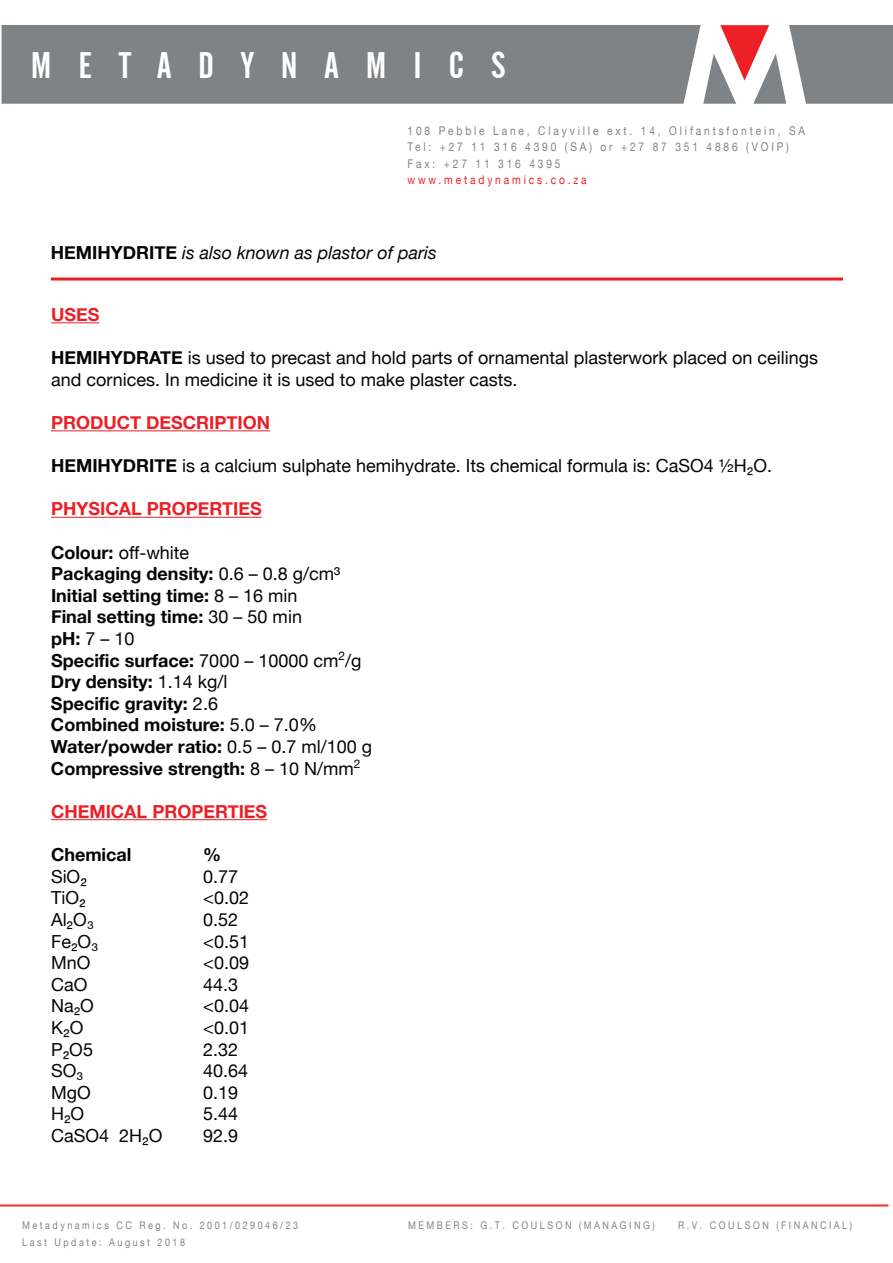
<style>
.page{position:relative;width:893px;height:1263px;background:#fff}
.page>*{position:absolute;margin:0;border:0;box-sizing:border-box;transform-origin:0 0}
.t1{font:36.9px "Alternate Gothic No 2 BT";letter-spacing:.735em;color:#fff}
.t2{font:700 18px/21.6px "Helvetica Neue";color:#040504}
.t3{font:18px/21.6px "Helvetica Neue";color:#040504}
.t4{font:18px "Helvetica Neue";color:#050604}
.t5{font:700 18px "Helvetica Neue";color:#ec1f26}
.t6{font:italic 18px "Helvetica Neue";color:#040504}
.t7{font:700 18px "Helvetica Neue";color:#050604}
.t8{font:12px/16.5px "Helvetica Neue";letter-spacing:.28em;color:#808385;scale:.85 1}
.t9{font:12px "Helvetica Neue";letter-spacing:.28em;color:#ed2026;scale:.85 1}
.t10{font:10.65px/16.5px "Helvetica Neue";letter-spacing:.28em;color:#808385;scale:.85 1}
.s1{font-weight:700;font-style:normal}
.s2{font-weight:700}
.s3{font-weight:400}
.s4{font-weight:400;color:#050504}
</style>
<div class="page">
<hr style="left:51px;top:278px;width:792px;height:3px;background:#ee1d23">
<hr style="left:51px;top:322px;width:48px;height:1px;background:#ec1f26">
<hr style="left:51px;top:430px;width:219px;height:1px;background:#ec1f26">
<hr style="left:51px;top:517px;width:211px;height:1px;background:#ec1f26">
<hr style="left:51px;top:819px;width:216px;height:1px;background:#ec1f26">
<svg style="left:2px;top:25px;width:891px;height:79px;background:#888a8c"></svg>
<svg style="left:720px;top:25px;width:49px;height:56px"></svg>
<hr style="left:0;top:1204px;width:888px;height:2px;background:#ef4734">
<h1 class="t1" style="left:31px;top:45px;width:476px">METADYNAMICS</h1>
<p class="t8" style="left:407px;top:123px;width:469px">108 Pebble Lane, Clayville ext. 14, Olifantsfontein, SA<br>Tel: +27 11 316 4390 (SA) or +27 87 351 4886 (VOIP)<br>Fax: +27 11 316 4395</p>
<p class="t9" style="left:407px;top:171px;width:212px">www.metadynamics.co.za</p>
<p class="t6" style="left:51px;top:240px;width:387px"><span class="s1">HEMIHYDRITE</span> is also known as plastor of paris</p>
<p class="t5" style="left:51px;top:300px;width:50px">USES</p>
<p class="t3" style="left:51px;top:348px;width:769px"><span class="s2">HEMIHYDRATE</span> is used to precast and hold parts of ornamental plasterwork placed on ceilings and cornices. In medicine it is used to make plaster casts.</p>
<p class="t5" style="left:51px;top:408px;width:221px">PRODUCT DESCRIPTION</p>
<p class="t3" style="left:51px;top:456px;width:723px"><span class="s2">HEMIHYDRITE</span> is a calcium sulphate hemihydrate. Its chemical formula is: CaSO4 ½H₂O.</p>
<p class="t5" style="left:51px;top:495px;width:212px">PHYSICAL PROPERTIES</p>
<p class="t2" style="left:51px;top:542px;width:323px">Colour: <span class="s3">off-white<br></span>Packaging density: <span class="s3">0.6 – 0.8 g/cm³<br></span>Initial setting time: <span class="s3">8 – 16 min<br></span>Final setting time: <span class="s3">30 – 50 min<br></span>pH: <span class="s3">7 – 10<br></span>Specific surface: <span class="s3">7000 – 10000 c</span><span class="s4">m</span><sup>2</sup><span class="s3">/g<br></span>Dry density: <span class="s3">1.14 kg/l<br></span>Specific gravity: <span class="s3">2.6<br></span>Combined moisture: <span class="s3">5.0 – 7.0%<br></span>Water/powder ratio: <span class="s3">0.5 – 0.7 ml/100 g<br></span>Compressive strength: <span class="s3">8 – 10 N/mm</span><sup>2</sup></p>
<p class="t5" style="left:51px;top:797px;width:218px">CHEMICAL PROPERTIES</p>
<p class="t7" style="left:51px;top:840px;width:82px">Chemical</p>
<p class="t7" style="left:203px;top:840px;width:19px">%</p>
<p class="t4" style="left:51px;top:863px;width:37px">SiO₂</p>
<p class="t4" style="left:203px;top:863px;width:37px">0.77</p>
<p class="t4" style="left:51px;top:885px;width:36px">TiO₂</p>
<p class="t4" style="left:203px;top:885px;width:47px">&lt;0.02</p>
<p class="t4" style="left:51px;top:906px;width:44px">Al₂O₃</p>
<p class="t4" style="left:203px;top:906px;width:37px">0.52</p>
<p class="t4" style="left:51px;top:928px;width:48px">Fe₂O₃</p>
<p class="t4" style="left:203px;top:928px;width:47px">&lt;0.51</p>
<p class="t4" style="left:51px;top:950px;width:41px">MnO</p>
<p class="t4" style="left:203px;top:950px;width:47px">&lt;0.09</p>
<p class="t4" style="left:51px;top:971px;width:38px">CaO</p>
<p class="t4" style="left:203px;top:971px;width:37px">44.3</p>
<p class="t4" style="left:51px;top:993px;width:45px">Na₂O</p>
<p class="t4" style="left:203px;top:993px;width:47px">&lt;0.04</p>
<p class="t4" style="left:51px;top:1014px;width:34px">K₂O</p>
<p class="t4" style="left:203px;top:1014px;width:47px">&lt;0.01</p>
<p class="t4" style="left:51px;top:1036px;width:44px">P₂O5</p>
<p class="t4" style="left:203px;top:1036px;width:37px">2.32</p>
<p class="t4" style="left:51px;top:1058px;width:34px">SO₃</p>
<p class="t4" style="left:203px;top:1058px;width:47px">40.64</p>
<p class="t4" style="left:51px;top:1079px;width:41px">MgO</p>
<p class="t4" style="left:203px;top:1079px;width:37px">0.19</p>
<p class="t4" style="left:51px;top:1101px;width:35px">H₂O</p>
<p class="t4" style="left:203px;top:1101px;width:37px">5.44</p>
<p class="t4" style="left:51px;top:1122px;width:113px">CaSO4 2H₂O</p>
<p class="t4" style="left:203px;top:1122px;width:37px">92.9</p>
<p class="t10" style="left:22px;top:1218px;width:326px">Metadynamics CC Reg. No. 2001/029046/23<br>Last Update: August 2018</p>
<p class="t10" style="left:408px;top:1218px;width:292px">MEMBERS: G.T. COULSON (MANAGING)</p>
<p class="t10" style="left:678px;top:1218px;width:206px">R.V. COULSON (FINANCIAL)</p>
</div>
